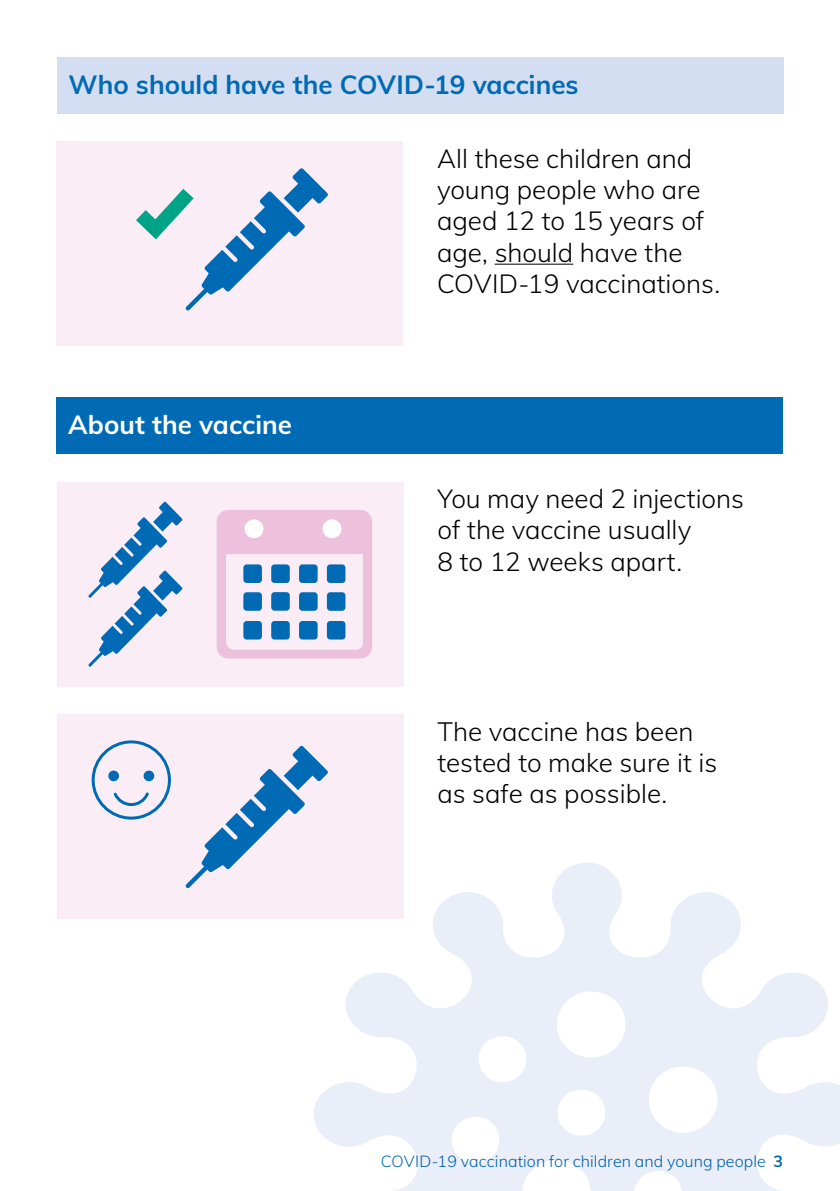
<style>
.page{position:relative;width:840px;height:1191px;background:#fff}
.page>*{position:absolute;margin:0;border:0;box-sizing:border-box;transform-origin:0 0}
.t1{font:26px/31.2px "Mulish Regular 3";color:#000}
.t2{font:26px/31.2px "Mulish";color:#000}
.t3{font:26px "Mulish Regular 2";color:#006ab4}
.t4{font:26px "Mulish Regular 2";color:#fff}
.t5{font:16px "Mulish Regular 3";letter-spacing:.005em;color:#006ab4}
.s1{font-family:"Mulish Regular 3"}
.s2{font-family:"Mulish Regular 2"}
</style>
<div class="page">
<svg style="left:313px;top:862px;width:526px;height:329px;fill:#eaeef9"></svg>
<div style="left:57px;top:57px;width:726px;height:56px;background:#d3def2"></div>
<hr style="left:494px;top:264px;width:79px;height:1px;background:#000">
<div style="left:57px;top:142px;width:346px;height:204px;background:#faedf6"></div>
<svg style="left:136px;top:168px;width:192px;height:143px"></svg>
<div style="left:57px;top:482px;width:346px;height:204px;background:#faedf6"></div>
<div style="left:57px;top:714px;width:346px;height:204px;background:#faedf6"></div>
<div style="left:57px;top:397px;width:725px;height:57px;background:#006ab4"></div>
<svg style="left:88px;top:501px;width:94px;height:166px"></svg>
<svg style="left:216px;top:510px;width:156px;height:148px"></svg>
<div style="left:243px;top:564px;width:19px;height:19px;background:#006ab4;border-radius:3px"></div>
<div style="left:271px;top:564px;width:18px;height:19px;background:#006ab4;border-radius:3px"></div>
<div style="left:299px;top:564px;width:18px;height:19px;background:#006ab4;border-radius:3px"></div>
<div style="left:327px;top:564px;width:18px;height:19px;background:#006ab4;border-radius:3px"></div>
<div style="left:243px;top:592px;width:19px;height:19px;background:#006ab4;border-radius:3px"></div>
<div style="left:299px;top:592px;width:18px;height:19px;background:#006ab4;border-radius:3px"></div>
<div style="left:327px;top:592px;width:18px;height:19px;background:#006ab4;border-radius:3px"></div>
<div style="left:243px;top:621px;width:19px;height:18px;background:#006ab4;border-radius:3px"></div>
<div style="left:271px;top:621px;width:18px;height:18px;background:#006ab4;border-radius:3px"></div>
<div style="left:299px;top:621px;width:18px;height:18px;background:#006ab4;border-radius:3px"></div>
<div style="left:327px;top:621px;width:18px;height:18px;background:#006ab4;border-radius:3px"></div>
<div style="left:271px;top:592px;width:18px;height:18px;background:#006ab4;border-radius:3px"></div>
<div style="left:244px;top:519px;width:19px;height:19px;background:#fff;border-radius:50%"></div>
<div style="left:322px;top:519px;width:19px;height:19px;background:#fff;border-radius:50%"></div>
<svg style="left:91px;top:740px;width:80px;height:80px"></svg>
<div style="left:108px;top:770px;width:11px;height:11px;background:#006ab4;border-radius:50%"></div>
<div style="left:143px;top:770px;width:11px;height:11px;background:#006ab4;border-radius:50%"></div>
<svg style="left:185px;top:746px;width:143px;height:142px"></svg>
<p class="t3" style="left:68px;top:66px;width:511px">Who should have the COVID-19 vaccines</p>
<p class="t4" style="left:68px;top:406px;width:225px">About the vaccine</p>
<p class="t1" style="left:437px;top:142px;width:284px">All these children and young people who are aged 12 to 15 years of age, should have the<br>COVID-19 vaccinations.</p>
<p class="t1" style="left:437px;top:482px;width:308px">You may need 2 injections of the vaccine usually<br>8 to 12 weeks apart.</p>
<p class="t2" style="left:437px;top:714px;width:281px">The vaccine has been <span class="s1">tested to make sure it is </span>as safe as possible.</p>
<p class="t5" style="left:380px;top:1150px;width:404px">COVID-19 vaccination for children and young people <span class="s2">3</span></p>
</div>
